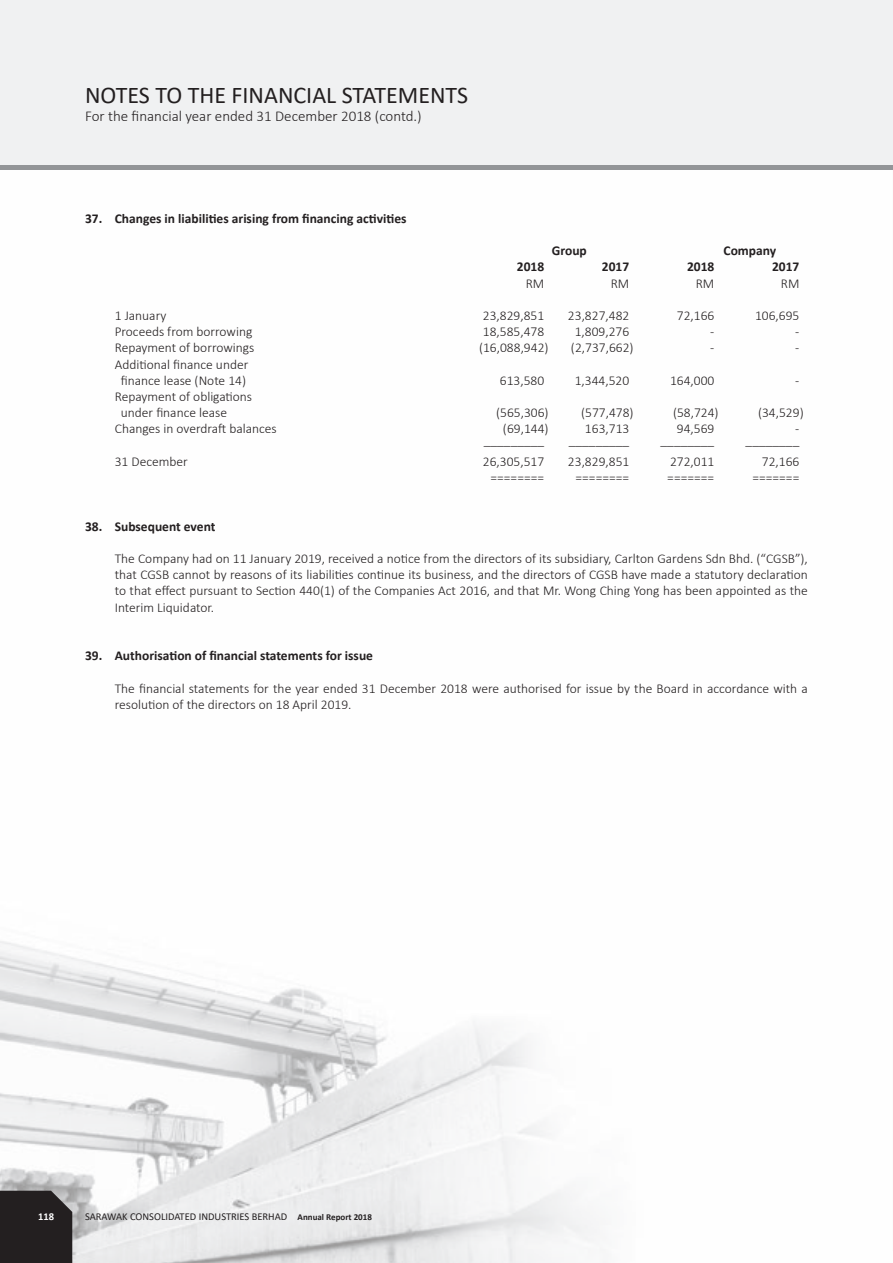
<style>
.page{position:relative;width:893px;height:1263px;background:#fff}
.page>*{position:absolute;margin:0;border:0;box-sizing:border-box;transform-origin:0 0}
.t1{font:24px "Calibri";color:#231f20}
.t2{font:300 15px "Calibri";color:#231f20}
.t3{font:300 13.5px/16.2px "Calibri";color:#231f20}
.t4{font:700 13.5px "Calibri";color:#231f20}
.t5{font:10.5px "Calibri";color:#231f20}
.t6{font:700 10.5px "Calibri";color:#fff}
.s1{font-weight:700;font-size:9px}
</style>
<div class="page">
<img style="left:0;top:941px;width:597px;height:322px">
<div style="left:0;top:1191px;width:72px;height:72px;background:#231f20"></div>
<div style="left:0;top:0;width:893px;height:170px;background:#f0f1f2"></div>
<hr style="left:0;top:166px;width:893px;height:4px;background:#939598">
<h1 class="t1" style="left:85px;top:78px;width:385px">NOTES TO THE FINANCIAL STATEMENTS</h1>
<p class="t2" style="left:85px;top:107px;width:338px">For the financial year ended 31 December 2018 (contd.)</p>
<p class="t4" style="left:85px;top:209px;width:323px">37. Changes in liabilities arising from financing activities</p>
<p class="t4" style="left:552px;top:241px;width:36px">Group</p>
<p class="t4" style="left:723px;top:241px;width:54px">Company</p>
<p class="t4" style="left:517px;top:257px;width:29px">2018</p>
<p class="t4" style="left:602px;top:257px;width:29px">2017</p>
<p class="t4" style="left:687px;top:257px;width:29px">2018</p>
<p class="t4" style="left:772px;top:257px;width:29px">2017</p>
<p class="t3" style="left:526px;top:275px;width:20px">RM</p>
<p class="t3" style="left:611px;top:275px;width:20px">RM</p>
<p class="t3" style="left:696px;top:275px;width:20px">RM</p>
<p class="t3" style="left:781px;top:275px;width:20px">RM</p>
<p class="t3" style="left:115px;top:307px;width:53px">1 January</p>
<p class="t3" style="left:483px;top:307px;width:63px">23,829,851</p>
<p class="t3" style="left:568px;top:307px;width:63px">23,827,482</p>
<p class="t3" style="left:677px;top:307px;width:39px">72,166</p>
<p class="t3" style="left:755px;top:307px;width:46px">106,695</p>
<p class="t3" style="left:115px;top:323px;width:139px">Proceeds from borrowing</p>
<p class="t3" style="left:483px;top:323px;width:63px">18,585,478</p>
<p class="t3" style="left:575px;top:323px;width:56px">1,809,276</p>
<p class="t3" style="left:710px;top:323px;width:6px">-</p>
<p class="t3" style="left:795px;top:323px;width:6px">-</p>
<p class="t3" style="left:115px;top:340px;width:141px">Repayment of borrowings</p>
<p class="t3" style="left:479px;top:340px;width:71px">(16,088,942)</p>
<p class="t3" style="left:571px;top:340px;width:64px">(2,737,662)</p>
<p class="t3" style="left:710px;top:340px;width:6px">-</p>
<p class="t3" style="left:795px;top:340px;width:6px">-</p>
<p class="t3" style="left:115px;top:356px;width:135px;text-align:center">Additional finance under finance lease (Note 14)</p>
<p class="t3" style="left:500px;top:372px;width:46px">613,580</p>
<p class="t3" style="left:575px;top:372px;width:56px">1,344,520</p>
<p class="t3" style="left:670px;top:372px;width:46px">164,000</p>
<p class="t3" style="left:795px;top:372px;width:6px">-</p>
<p class="t3" style="left:121px;top:388px;width:133px;text-indent:-6px">Repayment of obligations under finance lease</p>
<p class="t3" style="left:496px;top:404px;width:54px">(565,306)</p>
<p class="t3" style="left:581px;top:404px;width:54px">(577,478)</p>
<p class="t3" style="left:673px;top:404px;width:47px">(58,724)</p>
<p class="t3" style="left:758px;top:404px;width:47px">(34,529)</p>
<p class="t3" style="left:115px;top:421px;width:164px">Changes in overdraft balances</p>
<p class="t3" style="left:503px;top:421px;width:47px">(69,144)</p>
<p class="t3" style="left:585px;top:421px;width:46px">163,713</p>
<p class="t3" style="left:677px;top:421px;width:39px">94,569</p>
<p class="t3" style="left:795px;top:421px;width:6px">-</p>
<p class="t3" style="left:484px;top:437px;width:62px">–––––––––</p>
<p class="t3" style="left:569px;top:437px;width:62px">–––––––––</p>
<p class="t3" style="left:661px;top:437px;width:55px">––––––––</p>
<p class="t3" style="left:746px;top:437px;width:55px">––––––––</p>
<p class="t3" style="left:115px;top:453px;width:75px">31 December</p>
<p class="t3" style="left:483px;top:453px;width:63px">26,305,517</p>
<p class="t3" style="left:568px;top:453px;width:63px">23,829,851</p>
<p class="t3" style="left:670px;top:453px;width:46px">272,011</p>
<p class="t3" style="left:762px;top:453px;width:39px">72,166</p>
<p class="t3" style="left:490px;top:469px;width:55px">========</p>
<p class="t3" style="left:575px;top:469px;width:55px">========</p>
<p class="t3" style="left:667px;top:469px;width:49px">=======</p>
<p class="t3" style="left:752px;top:469px;width:49px">=======</p>
<p class="t4" style="left:85px;top:516px;width:132px">38. Subsequent event</p>
<p class="t3" style="left:115px;top:550px;width:695px;text-align:justify">The Company had on 11 January 2019, received a notice from the directors of its subsidiary, Carlton Gardens Sdn Bhd. (“CGSB”), that CGSB cannot by reasons of its liabilities continue its business, and the directors of CGSB have made a statutory declaration to that effect pursuant to Section 440(1) of the Companies Act 2016, and that Mr. Wong Ching Yong has been appointed as the Interim Liquidator.</p>
<p class="t4" style="left:85px;top:646px;width:290px">39. Authorisation of financial statements for issue</p>
<p class="t3" style="left:115px;top:680px;width:695px">The financial statements for the year ended 31 December 2018 were authorised for issue by the Board in accordance with a resolution of the directors on 18 April 2019.</p>
<p class="t6" style="left:38px;top:1209px;width:17px">118</p>
<p class="t5" style="left:85px;top:1209px;width:288px">SARAWAK CONSOLIDATED INDUSTRIES BERHAD <span class="s1">Annual Report 2018</span></p>
</div>
